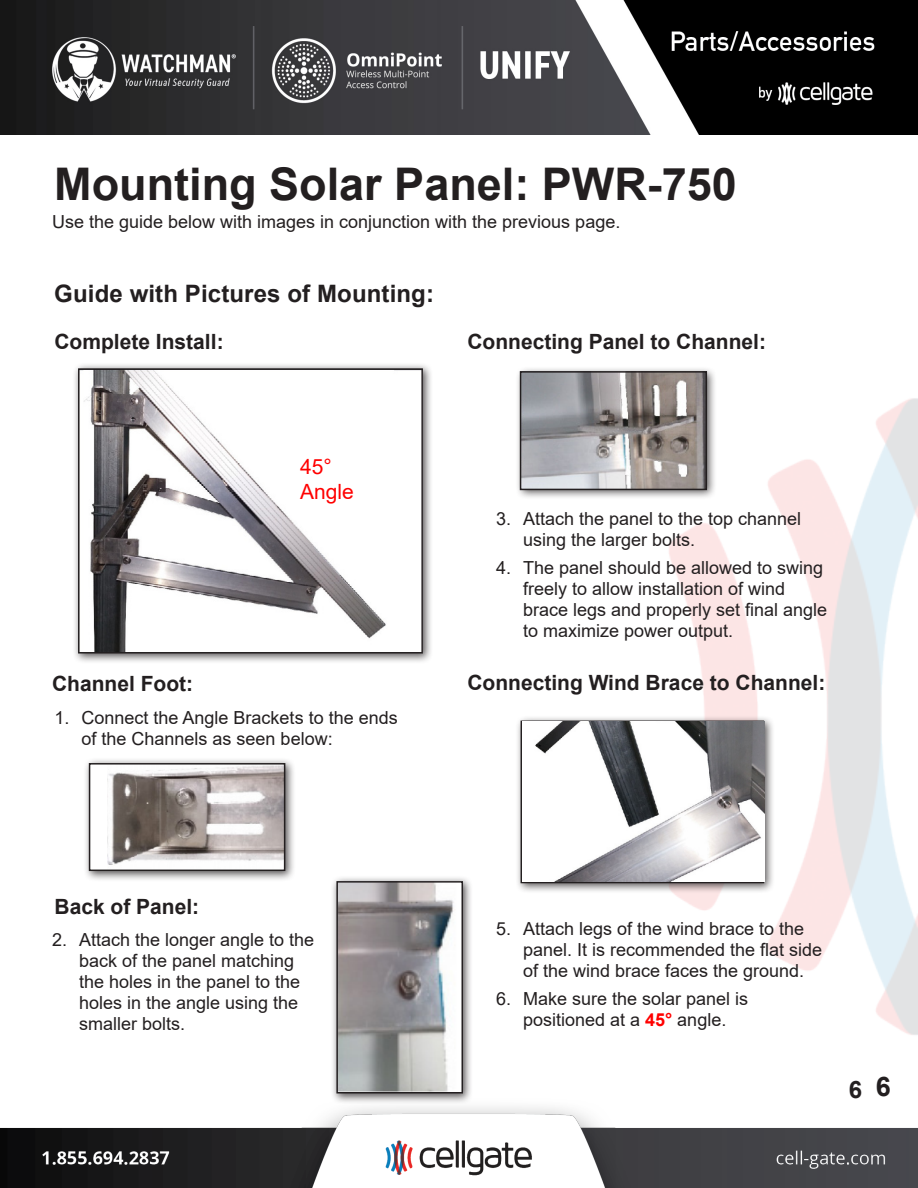
<style>
.page{position:relative;width:918px;height:1188px;background:#fff}
.page>*{position:absolute;margin:0;border:0;box-sizing:border-box;transform-origin:0 0}
.t1{font:700 45px "Arial";color:#231f20}
.Heading_1{font:700 24px "Arial";letter-spacing:.005em;color:#231f20}
.Text{font:700 24px "Arial";color:#231f20}
.t2{font:700 21px "Arial";color:#231f20}
.t3{font:21px "Arial";color:#f00}
.Text-2{font:18px/21px "Arial";color:#231f20}
.s1{font-weight:700;color:#f00}
.s2{font-size:27px}
</style>
<div class="page">
<img style="left:0;top:0;width:918px;height:135px">
<img style="left:0;top:1107px;width:918px;height:81px">
<img style="left:669px;top:398px;width:249px;height:637px">
<div style="left:515px;top:366px;width:202px;height:134px;background:#231f20;opacity:.75"></div>
<div style="left:72px;top:363px;width:362px;height:301px;background:#231f20;opacity:.75"></div>
<img style="left:81px;top:371px;width:339px;height:280px">
<div style="left:78px;top:368px;width:345px;height:286px;border:2px solid #231f20"></div>
<div style="left:83px;top:757px;width:213px;height:124px;background:#231f20;opacity:.75"></div>
<div style="left:90px;top:764px;width:195px;height:106px;background:#fff"></div>
<img style="left:107px;top:766px;width:175px;height:99px">
<div style="left:89px;top:763px;width:196px;height:108px;border:2px solid #231f20"></div>
<div style="left:331px;top:875px;width:143px;height:229px;background:#231f20;opacity:.75"></div>
<img style="left:339px;top:884px;width:121px;height:207px">
<div style="left:336px;top:881px;width:127px;height:213px;border:2px solid #231f20"></div>
<img style="left:523px;top:374px;width:181px;height:113px">
<div style="left:520px;top:371px;width:187px;height:119px;border:2px solid #231f20"></div>
<div style="left:515px;top:715px;width:260px;height:179px;background:#231f20;opacity:.75"></div>
<div style="left:521px;top:721px;width:243px;height:162px;border:2px solid #231f20"></div>
<img style="left:523px;top:722px;width:241px;height:159px">
<p class="t1" style="left:54px;top:152px;width:684px">Mounting Solar Panel: PWR-750</p>
<p class="Text-2" style="left:52px;top:212px;width:570px">Use the guide below with images in conjunction with the previous page.</p>
<p class="Heading_1" style="left:54px;top:277px;width:381px">Guide with Pictures of Mounting:</p>
<p class="t2" style="left:54px;top:326px;width:171px">Complete Install:</p>
<p class="t2" style="left:467px;top:326px;width:300px">Connecting Panel to Channel:</p>
<p class="t2" style="left:52px;top:668px;width:143px">Channel Foot:</p>
<p class="t3" style="left:300px;top:452px;width:33px">45°</p>
<p class="t3" style="left:300px;top:477px;width:55px">Angle</p>
<p class="Text-2" style="left:82px;top:707px;width:318px;text-indent:-27px">1. Connect the Angle Brackets to the ends of the Channels as seen below:</p>
<p class="Text-2" style="left:523px;top:508px;width:280px;text-indent:-27px">3. Attach the panel to the top channel using the larger bolts.</p>
<p class="Text-2" style="left:523px;top:557px;width:306px;text-indent:-27px">4. The panel should be allowed to swing freely to allow installation of wind brace legs and properly set final angle to maximize power output.</p>
<p class="t2" style="left:467px;top:668px;width:359px">Connecting Wind Brace to Channel:</p>
<p class="t2" style="left:55px;top:891px;width:146px">Back of Panel:</p>
<p class="Text-2" style="left:79px;top:929px;width:237px;text-indent:-27px">2. Attach the longer angle to the back of the panel matching the holes in the panel to the holes in the angle using the smaller bolts.</p>
<p class="Text-2" style="left:523px;top:918px;width:301px;text-indent:-27px">5. Attach legs of the wind brace to the panel. It is recommended the flat side of the wind brace faces the ground.</p>
<p class="Text-2" style="left:496px;top:988px;width:254px;text-align:center">6. Make sure the solar panel is positioned at a <span class="s1">45°</span> angle.</p>
<p class="Text" style="left:849px;top:1073px;width:44px">6 <span class="s2">6</span></p>
</div>
